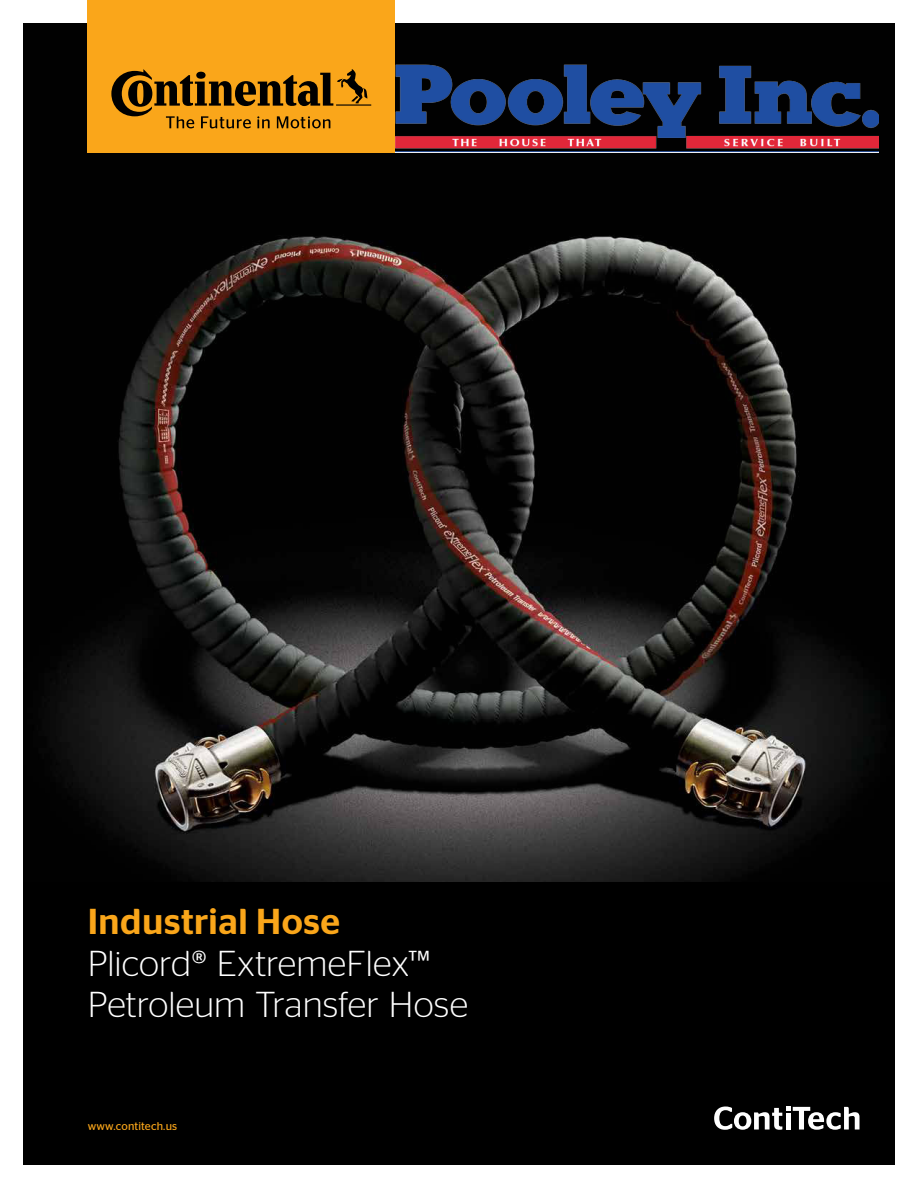
<style>
.page{position:relative;width:918px;height:1188px;background:#fff}
.page>*{position:absolute;margin:0;border:0;box-sizing:border-box;transform-origin:0 0}
.t1{font:300 36px/41.2px "Continental Stag Sans";letter-spacing:.005em;color:#fff}
.t2{font:500 36px "Continental Stag Sans";letter-spacing:.015em;color:#faa61a}
.t3{font:11.25px "Continental Stag Sans";letter-spacing:.01em;color:#faa61a}
</style>
<div class="page">
<img style="left:23px;top:23px;width:872px;height:859px">
<div style="left:23px;top:882px;width:872px;height:283px;background:#000"></div>
<div style="left:88px;top:0;width:307px;height:152px;background:#faa61a"></div>
<svg style="left:111px;top:69px;width:260px;height:59px"></svg>
<svg style="left:714px;top:1107px;width:146px;height:23px"></svg>
<img style="left:396px;top:65px;width:482px;height:87px">
<p class="t2" style="left:88px;top:908px;width:254px">Industrial Hose</p>
<p class="t1" style="left:88px;top:945px;width:382px">Plicord® ExtremeFlex™<br>Petroleum Transfer Hose</p>
<p class="t3" style="left:88px;top:1121px;width:91px">www.contitech.us</p>
</div>
